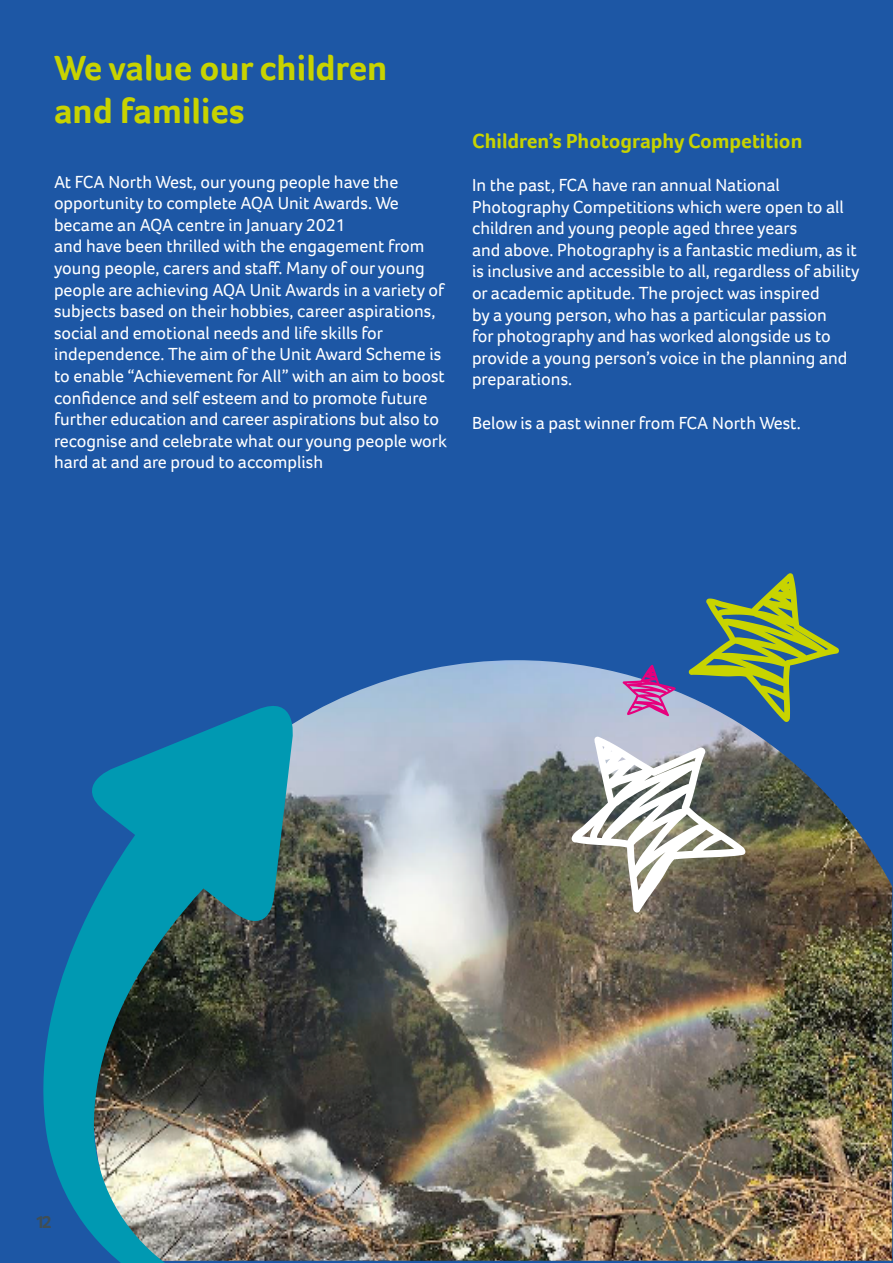
<style>
.page{position:relative;width:893px;height:1263px;background:#1d57a5}
.page>*{position:absolute;margin:0;border:0;box-sizing:border-box;transform-origin:0 0}
.t1{font:700 36px/43.2px "Foco";color:#c8d300}
.t2{font:700 21px "Foco";color:#c8d300}
.t3{font:18px/21.6px "Foco";color:#fff}
.t4{font:700 18px "Foco";color:#3f4e55}
</style>
<div class="page">
<img style="left:326px;top:660px;width:566px;height:601px">
<svg style="left:43px;top:705px;width:283px;height:558px"></svg>
<hr style="left:892px;top:0;width:1px;height:573px;background:#67d2df">
<svg style="left:689px;top:573px;width:150px;height:149px"></svg>
<svg style="left:572px;top:737px;width:173px;height:175px;background:#9e9d96"></svg>
<svg style="left:623px;top:665px;width:53px;height:51px"></svg>
<h1 class="t1" style="left:54px;top:45px;width:335px">We value our children and families</h1>
<p class="t3" style="left:54px;top:170px;width:395px">At FCA North West, our young people have the opportunity to complete AQA Unit Awards. We became an AQA centre in January 2021<br>and have been thrilled with the engagement from young people, carers and staff. Many of our young people are achieving AQA Unit Awards in a variety of subjects based on their hobbies, career aspirations, social and emotional needs and life skills for independence. The aim of the Unit Award Scheme is to enable “Achievement for All” with an aim to boost confidence and self esteem and to promote future further education and career aspirations but also to recognise and celebrate what our young people work hard at and are proud to accomplish</p>
<p class="t2" style="left:472px;top:127px;width:332px">Children’s Photography Competition</p>
<p class="t3" style="left:472px;top:174px;width:389px">In the past, FCA have ran annual National Photography Competitions which were open to all children and young people aged three years<br>and above. Photography is a fantastic medium, as it is inclusive and accessible to all, regardless of ability or academic aptitude. The project was inspired<br>by a young person, who has a particular passion<br>for photography and has worked alongside us to provide a young person’s voice in the planning and preparations.</p>
<p class="t3" style="left:472px;top:412px;width:330px">Below is a past winner from FCA North West.</p>
<p class="t4" style="left:35px;top:1209px;width:18px">12</p>
</div>
